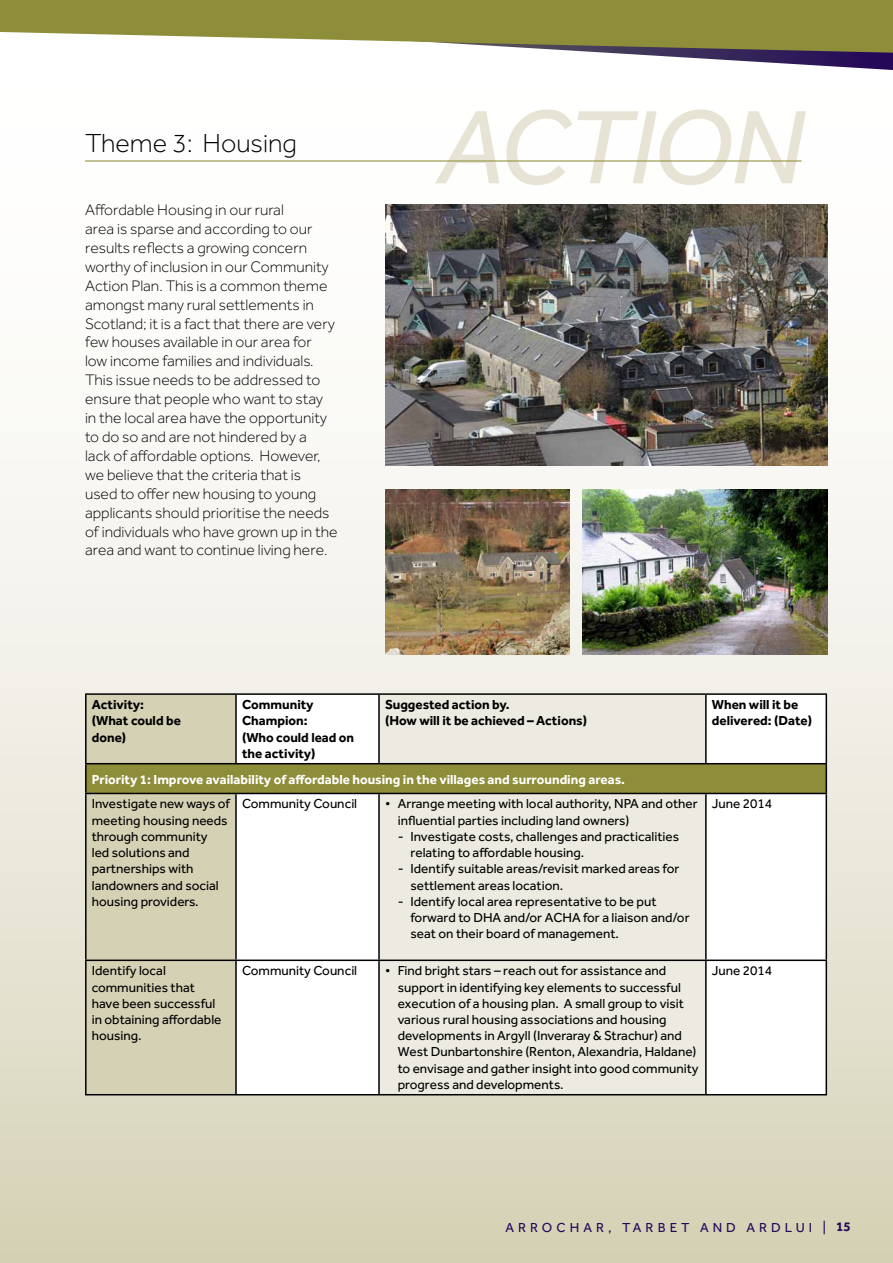
<style>
.page{position:relative;width:893px;height:1263px;background:#fff}
.page>*{position:absolute;margin:0;border:0;box-sizing:border-box;transform-origin:0 0}
.t1{font:italic 108px "Effra";letter-spacing:-.02em;color:#e7e4d5}
.t2{font:300 27px "Effra";color:#000}
.t3{font:300 15.75px/18.9px "Effra";color:#000}
.t4{font:13.5px/16.2px "Effra";color:#000}
.t5{font:700 13.5px/16.2px "Effra";color:#000}
.t6{font:700 13.5px "Effra";color:#fff}
.t7{font:13.5px "Effra";letter-spacing:.3em;color:#260859}
.t8{font:700 13.5px "Effra";color:#260859}
.s1{font-weight:400}
</style>
<div class="page">
<div style="left:0;top:0;width:893px;height:1263px;background:linear-gradient(to bottom,#fff,#dad6be)"></div>
<hr style="left:85px;top:160px;width:716px;height:2px;background:#8e8d39">
<img style="left:386px;top:205px;width:441px;height:261px">
<img style="left:583px;top:489px;width:244px;height:166px">
<img style="left:386px;top:489px;width:184px;height:166px">
<div style="left:87px;top:695px;width:148px;height:399px;background:#d5d1b5"></div>
<svg style="left:237px;top:695px;width:589px;height:399px"></svg>
<div style="left:380px;top:695px;width:325px;height:399px;background:#edebe1"></div>
<div style="left:86px;top:764px;width:740px;height:29px;background:#8e8d39"></div>
<hr style="left:85px;top:693px;width:151px;height:2px;background:#000">
<hr style="left:85px;top:695px;width:2px;height:68px;background:#000">
<hr style="left:236px;top:693px;width:143px;height:2px;background:#000">
<hr style="left:235px;top:695px;width:2px;height:68px;background:#000">
<hr style="left:379px;top:693px;width:327px;height:2px;background:#000">
<hr style="left:378px;top:695px;width:2px;height:68px;background:#000">
<hr style="left:706px;top:693px;width:121px;height:2px;background:#000">
<hr style="left:705px;top:695px;width:2px;height:68px;background:#000">
<hr style="left:826px;top:695px;width:1px;height:68px;background:#000">
<hr style="left:85px;top:763px;width:151px;height:1px;background:#000">
<hr style="left:85px;top:764px;width:2px;height:29px;background:#000">
<hr style="left:236px;top:763px;width:143px;height:1px;background:#000">
<hr style="left:379px;top:763px;width:327px;height:1px;background:#000">
<hr style="left:706px;top:763px;width:121px;height:1px;background:#000">
<svg style="left:826px;top:764px;width:1px;height:29px"></svg>
<hr style="left:85px;top:793px;width:151px;height:1px;background:#000">
<hr style="left:85px;top:794px;width:2px;height:165px;background:#000">
<hr style="left:236px;top:793px;width:143px;height:1px;background:#000">
<hr style="left:235px;top:794px;width:2px;height:165px;background:#000">
<hr style="left:379px;top:793px;width:327px;height:1px;background:#000">
<hr style="left:378px;top:794px;width:2px;height:165px;background:#000">
<hr style="left:706px;top:793px;width:121px;height:1px;background:#000">
<hr style="left:705px;top:794px;width:2px;height:165px;background:#000">
<hr style="left:826px;top:794px;width:1px;height:165px;background:#000">
<hr style="left:85px;top:959px;width:151px;height:2px;background:#000">
<hr style="left:85px;top:961px;width:2px;height:133px;background:#000">
<hr style="left:236px;top:959px;width:143px;height:2px;background:#000">
<hr style="left:235px;top:961px;width:2px;height:133px;background:#000">
<hr style="left:379px;top:959px;width:327px;height:2px;background:#000">
<hr style="left:378px;top:961px;width:2px;height:133px;background:#000">
<hr style="left:706px;top:959px;width:121px;height:2px;background:#000">
<hr style="left:705px;top:961px;width:2px;height:133px;background:#000">
<hr style="left:826px;top:961px;width:1px;height:133px;background:#000">
<hr style="left:85px;top:1094px;width:151px;height:1px;background:#000">
<hr style="left:236px;top:1094px;width:143px;height:1px;background:#000">
<hr style="left:379px;top:1094px;width:327px;height:1px;background:#000">
<hr style="left:706px;top:1094px;width:121px;height:1px;background:#000">
<svg style="left:51px;top:53px;width:842px;height:17px"></svg>
<svg style="left:0;top:0;width:893px;height:53px;fill:#8e8d39"></svg>
<h2 class="t2" style="left:85px;top:128px;width:213px">Theme 3: Housing</h2>
<p class="t3" style="left:85px;top:200px;width:200px">Affordable Housing in our rural</p>
<p class="t3" style="left:85px;top:219px;width:254px">area is sparse and according to our results reflects a growing concern worthy of inclusion in our Community Action Plan. This is a common theme amongst many rural settlements in Scotland; it is a fact that there are very few houses available in our area for low income families and individuals.<br>This issue needs to be addressed to ensure that people who want to stay in the local area have the opportunity to do so and are not hindered by a<br>lack of affordable options. However, we believe that the criteria that is used to offer new housing to young applicants should prioritise the needs of individuals who have grown up in the area and want to continue living here.</p>
<h1 class="t1" style="left:438px;top:84px;width:367px">ACTION</h1>
<p class="t5" style="left:92px;top:696px;width:91px">Activity: (What could be done)</p>
<p class="t5" style="left:242px;top:696px;width:114px">Community<br>Champion:<br>(Who could lead on the activity)</p>
<p class="t5" style="left:385px;top:696px;width:204px">Suggested action by.<br>(How will it be achieved – Actions)</p>
<p class="t5" style="left:712px;top:696px;width:102px">When will it be delivered: (Date)</p>
<p class="t6" style="left:92px;top:772px;width:535px">Priority 1: Improve availability of affordable housing in the villages and surrounding areas.</p>
<p class="t4" style="left:92px;top:796px;width:140px">Investigate new ways of meeting housing needs through community<br>led solutions and partnerships with landowners and social housing providers.</p>
<p class="t4" style="left:242px;top:796px;width:117px">Community Council</p>
<p class="t4" style="left:398px;top:796px;width:301px;text-indent:-13px">• Arrange meeting with local authority, NPA and other influential parties including land owners)</p>
<p class="t4" style="left:712px;top:796px;width:62px">June 2014</p>
<p class="t4" style="left:410px;top:828px;width:270px;text-indent:-13px">- Investigate costs, challenges and practicalities relating to affordable housing.</p>
<p class="t4" style="left:410px;top:860px;width:270px;text-indent:-13px">- Identify suitable areas/revisit marked areas for settlement areas location.</p>
<p class="t4" style="left:410px;top:893px;width:281px;text-indent:-13px">- Identify local area representative to be put forward to DHA and/or ACHA for a liaison and/or seat on their board of management.</p>
<p class="t4" style="left:92px;top:962px;width:131px">Identify local communities that have been successful in obtaining affordable housing.</p>
<p class="t4" style="left:242px;top:962px;width:117px">Community Council</p>
<p class="t4" style="left:398px;top:962px;width:302px;text-indent:-13px">• Find bright stars – reach out for assistance and support in identifying key elements to successful execution of a housing plan. A small group to visit various rural housing associations and housing developments in Argyll (Inveraray &amp; Strachur) and West Dunbartonshire (Renton, Alexandria, Haldane) to envisage and gather insight into good community progress and developments.</p>
<p class="t4" style="left:712px;top:962px;width:62px">June 2014</p>
<p class="t7" style="left:505px;top:1219px;width:26px">A rroc</p>
<p class="t7" style="left:570px;top:1219px;width:111px">har , Tar bet</p>
<p class="t7" style="left:700px;top:1219px;width:95px">an d Ar dlui</p>
<p class="t8" style="left:823px;top:1219px;width:33px"><span class="s1">|</span> 1515</p>
</div>
